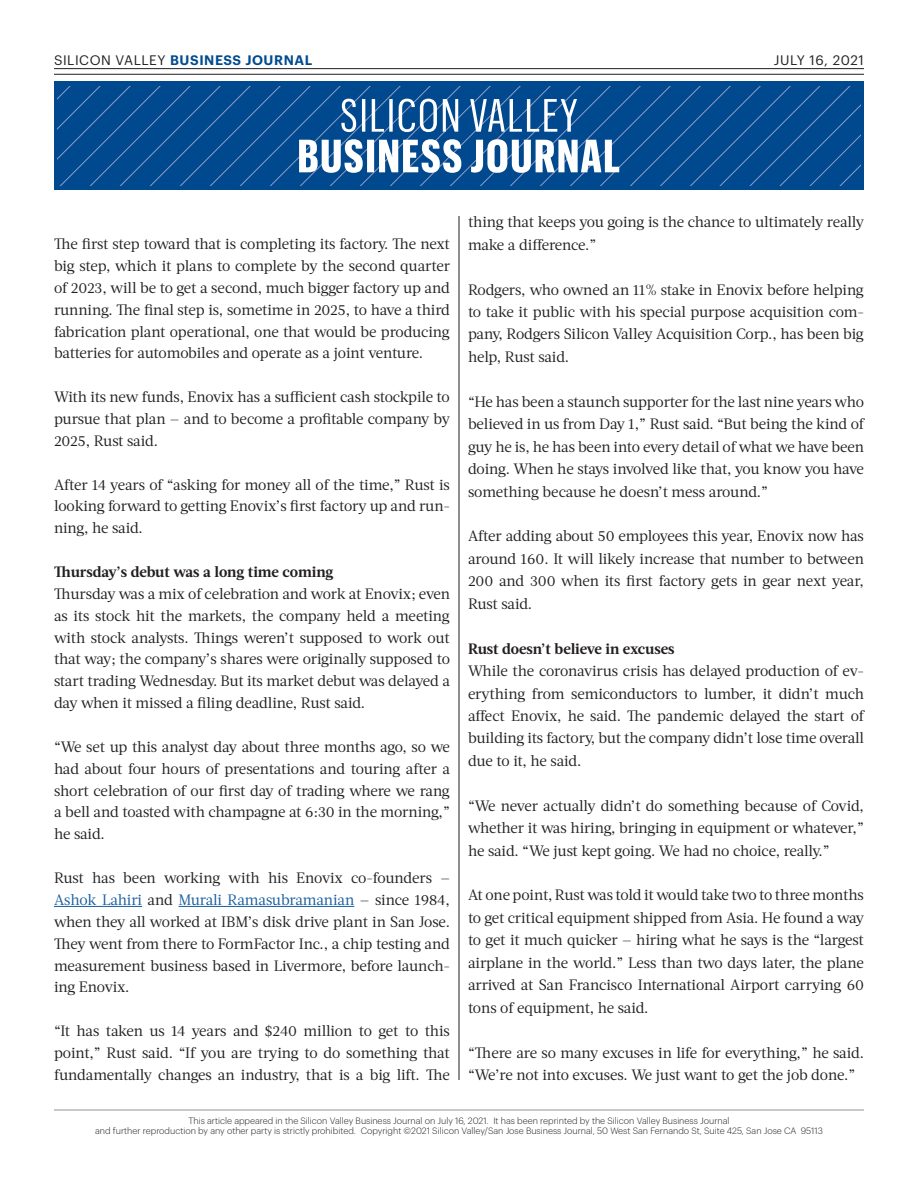
<style>
.page{position:relative;width:918px;height:1188px;background:#fff}
.page>*{position:absolute;margin:0;border:0;box-sizing:border-box;transform-origin:0 0}
.t1{font:15px/21.9px "Acta";letter-spacing:-.01em;color:#231f20;text-align:justify}
.t2{font:700 15px "Acta";letter-spacing:-.005em;color:#231f20}
.t3{font:600 13.5px "Graphik";letter-spacing:.04em;color:#004b8f}
.t4{font:13.5px "Graphik";letter-spacing:.045em;color:#231f20}
.t5{font:300 9px "Graphik";color:#231f20}
.s1{font-weight:400;color:#231f20}
.s2{color:#175d9e}
</style>
<div class="page">
<div style="left:54px;top:82px;width:810px;height:108px;background:#01498e"></div>
<svg style="left:57px;top:86px;width:42px;height:99px"></svg>
<svg style="left:99px;top:86px;width:762px;height:99px"></svg>
<hr style="left:54px;top:1110px;width:810px;height:1px;background:#939598">
<hr style="left:54px;top:68px;width:810px;height:1px;background:#231f20">
<hr style="left:54px;top:74px;width:810px;height:1px;background:#231f20">
<svg style="left:299px;top:139px;width:320px;height:34px"></svg>
<svg style="left:341px;top:99px;width:236px;height:33px"></svg>
<hr style="left:54px;top:906px;width:88px;height:1px;background:#175d9e">
<hr style="left:179px;top:906px;width:175px;height:1px;background:#175d9e">
<hr style="left:459px;top:216px;width:1px;height:864px;background:#231f20">
<p class="t3" style="left:54px;top:50px;width:260px"><span class="s1">SILICON VALLEY</span> BUSINESS JOURNAL</p>
<p class="t4" style="left:774px;top:50px;width:92px">JULY 16, 2021</p>
<p class="t1" style="left:54px;top:233px;width:398px">The first step toward that is completing its factory. The next big step, which it plans to complete by the second quarter of 2023, will be to get a second, much bigger factory up and running. The final step is, sometime in 2025, to have a third fabrication plant operational, one that would be producing batteries for automobiles and operate as a joint venture.</p>
<p class="t1" style="left:54px;top:386px;width:397px">With its new funds, Enovix has a sufficient cash stockpile to pursue that plan — and to become a profitable company by 2025, Rust said.</p>
<p class="t1" style="left:54px;top:474px;width:398px">After 14 years of “asking for money all of the time,” Rust is looking forward to getting Enovix’s first factory up and run&shy;ning, he said.</p>
<p class="t2" style="left:54px;top:563px;width:281px">Thursday’s debut was a long time coming</p>
<p class="t1" style="left:54px;top:583px;width:398px">Thursday was a mix of celebration and work at Enovix; even as its stock hit the markets, the company held a meeting with stock analysts. Things weren’t supposed to work out that way; the company’s shares were originally supposed to start trading Wednesday. But its market debut was delayed a day when it missed a filing deadline, Rust said.</p>
<p class="t1" style="left:54px;top:736px;width:398px">“We set up this analyst day about three months ago, so we had about four hours of presentations and touring after a short celebration of our first day of trading where we rang a bell and toasted with champagne at 6:30 in the morning,” he said.</p>
<p class="t1" style="left:54px;top:867px;width:398px">Rust has been working with his Enovix co-founders — <span class="s2">Ashok Lahiri</span> and <span class="s2">Murali Ramasubramanian</span> — since 1984, when they all worked at IBM’s disk drive plant in San Jose.<br>They went from there to FormFactor Inc., a chip testing and measurement business based in Livermore, before launch&shy;ing Enovix.</p>
<p class="t1" style="left:54px;top:1020px;width:398px">“It has taken us 14 years and $240 million to get to this point,” Rust said. “If you are trying to do something that fundamentally changes an industry, that is a big lift. The</p>
<p class="t1" style="left:468px;top:211px;width:397px;line-height:22.5px">thing that keeps you going is the chance to ultimately really make a difference.”</p>
<p class="t1" style="left:468px;top:278px;width:398px;line-height:22.5px">Rodgers, who owned an 11% stake in Enovix before helping to take it public with his special purpose acquisition com&shy;pany, Rodgers Silicon Valley Acquisition Corp., has been big help, Rust said.</p>
<p class="t1" style="left:468px;top:390px;width:398px;line-height:22.5px">“He has been a staunch supporter for the last nine years who believed in us from Day 1,” Rust said. “But being the kind of guy he is, he has been into every detail of what we have been doing. When he stays involved like that, you know you have something because he doesn’t mess around.”</p>
<p class="t1" style="left:468px;top:525px;width:398px;line-height:22.5px">After adding about 50 employees this year, Enovix now has around 160. It will likely increase that number to between 200 and 300 when its first factory gets in gear next year, Rust said.</p>
<p class="t2" style="left:468px;top:639px;width:208px">Rust doesn’t believe in excuses</p>
<p class="t1" style="left:468px;top:660px;width:398px;line-height:22.5px">While the coronavirus crisis has delayed production of ev&shy;erything from semiconductors to lumber, it didn’t much affect Enovix, he said. The pandemic delayed the start of building its factory, but the company didn’t lose time overall due to it, he said.</p>
<p class="t1" style="left:468px;top:794px;width:398px;line-height:22.5px">“We never actually didn’t do something because of Covid, whether it was hiring, bringing in equipment or whatever,” he said. “We just kept going. We had no choice, really.”</p>
<p class="t1" style="left:468px;top:884px;width:398px;line-height:22.5px">At one point, Rust was told it would take two to three months to get critical equipment shipped from Asia. He found a way to get it much quicker — hiring what he says is the “largest airplane in the world.” Less than two days later, the plane arrived at San Francisco International Airport carrying 60 tons of equipment, he said.</p>
<p class="t1" style="left:468px;top:1041px;width:397px;line-height:22.5px">“There are so many excuses in life for everything,” he said. “We’re not into excuses. We just want to get the job done.”</p>
<p class="t5" style="left:189px;top:1114px;width:542px">This article appeared in the Silicon Valley Business Journal on July 16, 2021. It has been reprinted by the Silicon Valley Business Journal</p>
<p class="t5" style="left:95px;top:1124px;width:729px">and further reproduction by any other party is strictly prohibited. Copyright ©2021 Silicon Valley/San Jose Business Journal, 50 West San Fernando St, Suite 425, San Jose CA 95113</p>
</div>
